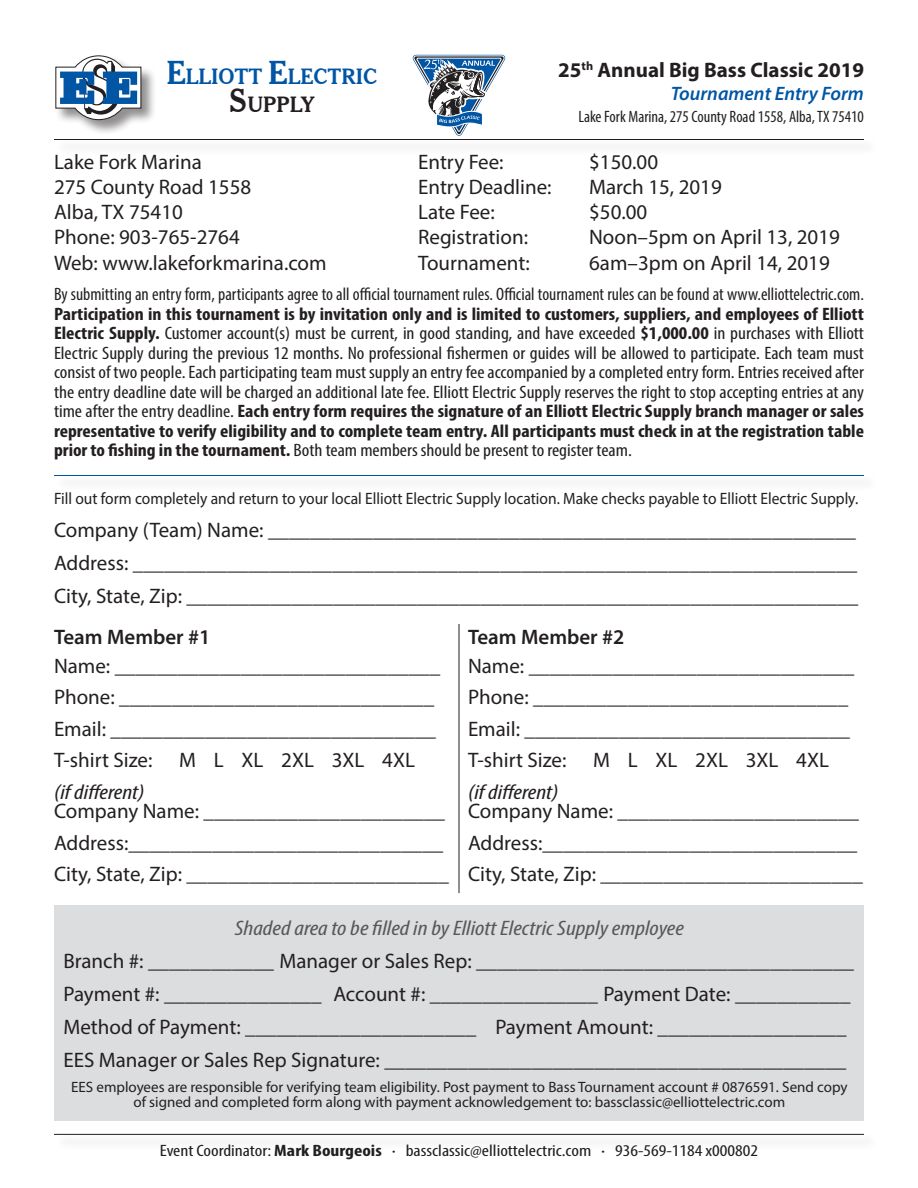
<style>
.page{position:relative;width:918px;height:1188px;background:#fff}
.page>*{position:absolute;margin:0;border:0;box-sizing:border-box;transform-origin:0 0}
.t1{font:21px "Myriad Pro";color:#231f20}
.t2{font:italic condensed 21px "Myriad Pro";color:#57585a;scale:1.2 1}
.t3{font:700 21px "Myriad Pro";color:#231f20}
.t4{font:italic condensed 21px "Myriad Pro";color:#231f20;scale:1.2 1}
.t5{font:600 21px "Myriad Pro";color:#231f20}
.t6{font:21px "Cheltenham BT Bold Headline";color:#0155a5}
.t7{font:21px "Cheltenham BT Bold Headline";color:#231f20}
.t8{font:italic 600 19.5px "Myriad Pro";color:#0155a5}
.t9{font:condensed 18px/19.5px "Myriad Pro";color:#231f20;text-align:justify}
.t10{font:16.5px "Myriad Pro";color:#231f20;scale:.94 1}
.t11{font:condensed 16.5px "Myriad Pro";color:#231f20;scale:1.2 1}
.t12{font:condensed 16.5px "Myriad Pro";color:#231f20}
.t13{font:15px/15px "Myriad Pro";color:#231f20;text-align:center}
.s1{font-size:31.5px}
.s2{font-weight:700}
.s3{font-stretch:normal}
</style>
<div class="page">
<div style="left:55px;top:55px;width:102px;height:80px;background:#231f20;opacity:.5"></div>
<svg style="left:55px;top:55px;width:87px;height:65px"></svg>
<div style="left:55px;top:138px;width:823px;height:18px;background:#f9f9f9"></div>
<hr style="left:54px;top:139px;width:810px;height:1px;background:#231f20">
<div style="left:55px;top:474px;width:823px;height:18px;background:#f9f9f9"></div>
<hr style="left:54px;top:475px;width:810px;height:1px;background:#0155a5">
<div style="left:55px;top:1133px;width:823px;height:18px;background:#f9f9f9"></div>
<hr style="left:54px;top:1134px;width:810px;height:1px;background:#231f20">
<div style="left:54px;top:905px;width:810px;height:216px;background:#dcdddf"></div>
<hr style="left:459px;top:624px;width:1px;height:269px;background:#231f20">
<svg style="left:413px;top:55px;width:92px;height:81px"></svg>
<p class="t6" style="left:166px;top:64px;width:212px"><span class="s1">E</span>LLIOTT <span class="s1">E</span>LECTRIC</p>
<p class="t7" style="left:229px;top:92px;width:87px"><span class="s1">S</span>UPPLY</p>
<p class="t3" style="left:558px;top:56px;width:307px">25<sup>th</sup> Annual Big Bass Classic 2019</p>
<p class="t8" style="left:671px;top:81px;width:195px">Tournament Entry Form</p>
<p class="t12" style="left:578px;top:107px;width:287px">Lake Fork Marina, 275 County Road 1558, Alba, TX 75410</p>
<p class="t1" style="left:418px;top:149px;width:87px">Entry Fee:</p>
<p class="t1" style="left:589px;top:149px;width:70px">$150.00</p>
<p class="t1" style="left:418px;top:174px;width:135px">Entry Deadline:</p>
<p class="t1" style="left:589px;top:174px;width:134px">March 15, 2019</p>
<p class="t1" style="left:418px;top:199px;width:78px">Late Fee:</p>
<p class="t1" style="left:589px;top:199px;width:60px">$50.00</p>
<p class="t1" style="left:418px;top:224px;width:111px">Registration:</p>
<p class="t1" style="left:589px;top:224px;width:252px">Noon–5pm on April 13, 2019</p>
<p class="t1" style="left:418px;top:250px;width:113px">Tournament:</p>
<p class="t1" style="left:589px;top:250px;width:242px">6am–3pm on April 14, 2019</p>
<p class="t9" style="left:54px;top:284px;width:812px">By submitting an entry form, participants agree to all official tournament rules. Official tournament rules can be found at www.elliottelectric.com.<br><span class="s2">Participation in this tournament is by invitation only and is limited to customers, suppliers, and employees of Elliott Electric Supply.</span> Customer account(s) must be current, in good standing, and have exceeded <span class="s2">$1,000.00</span> in purchases with Elliott Electric Supply during the previous 12 months. No professional fishermen or guides will be allowed to participate. Each team must consist of two people. Each participating team must supply an entry fee accompanied by a completed entry form. Entries received after the entry deadline date will be charged an additional late fee. Elliott Electric Supply reserves the right to stop accepting entries at any time after the entry deadline. <span class="s2">Each entry form requires the signature of an Elliott Electric Supply branch manager or sales representative to verify eligibility and to complete team entry. All participants must check in at the registration table prior to fishing in the tournament.</span> Both team members should be present to register team.</p>
<p class="t10" style="left:54px;top:488px;width:857px">Fill out form completely and return to your local Elliott Electric Supply location. Make checks payable to Elliott Electric Supply.</p>
<p class="t1" style="left:54px;top:517px;width:804px">Company (Team) Name: ________________________________________________________</p>
<p class="t1" style="left:54px;top:550px;width:805px">Address: _____________________________________________________________________</p>
<p class="t1" style="left:54px;top:583px;width:806px">City, State, Zip: ________________________________________________________________</p>
<p class="t1" style="left:54px;top:149px;width:149px">Lake Fork Marina</p>
<p class="t1" style="left:54px;top:174px;width:199px">275 County Road 1558</p>
<p class="t1" style="left:54px;top:199px;width:130px">Alba, TX 75410</p>
<p class="t1" style="left:54px;top:224px;width:187px">Phone: 903-765-2764</p>
<p class="t1" style="left:54px;top:250px;width:274px">Web: www.lakeforkmarina.com</p>
<p class="t5" style="left:54px;top:624px;width:158px">Team Member #1</p>
<p class="t1" style="left:54px;top:653px;width:388px">Name: _______________________________</p>
<p class="t1" style="left:54px;top:684px;width:382px">Phone: ______________________________</p>
<p class="t1" style="left:54px;top:716px;width:384px">Email: _______________________________</p>
<p class="t1" style="left:54px;top:747px;width:100px">T-shirt Size:</p>
<p class="t1" style="left:179px;top:747px;width:237px">M L XL 2XL 3XL 4XL</p>
<p class="t4" style="left:54px;top:779px;width:77px">(if different)</p>
<p class="t1" style="left:54px;top:798px;width:393px">Company Name: _______________________</p>
<p class="t1" style="left:54px;top:830px;width:391px">Address:______________________________</p>
<p class="t1" style="left:54px;top:861px;width:396px">City, State, Zip: _________________________</p>
<p class="t5" style="left:468px;top:624px;width:158px">Team Member #2</p>
<p class="t1" style="left:468px;top:653px;width:388px">Name: _______________________________</p>
<p class="t1" style="left:468px;top:684px;width:382px">Phone: ______________________________</p>
<p class="t1" style="left:468px;top:716px;width:384px">Email: _______________________________</p>
<p class="t1" style="left:468px;top:747px;width:100px">T-shirt Size:</p>
<p class="t1" style="left:593px;top:747px;width:237px">M L XL 2XL 3XL 4XL</p>
<p class="t4" style="left:468px;top:779px;width:77px">(if different)</p>
<p class="t1" style="left:468px;top:798px;width:393px">Company Name: _______________________</p>
<p class="t1" style="left:468px;top:830px;width:391px">Address:______________________________</p>
<p class="t1" style="left:468px;top:861px;width:396px">City, State, Zip: _________________________</p>
<p class="t2" style="left:235px;top:915px;width:376px">Shaded area to be filled in by Elliott Electric Supply employee</p>
<p class="t1" style="left:63px;top:948px;width:792px">Branch #: ____________ Manager or Sales Rep: ____________________________________</p>
<p class="t1" style="left:63px;top:981px;width:789px">Payment #: _______________ Account #: ________________ Payment Date: ___________</p>
<p class="t1" style="left:63px;top:1014px;width:785px">Method of Payment: ______________________ Payment Amount: __________________</p>
<p class="t1" style="left:63px;top:1047px;width:784px">EES Manager or Sales Rep Signature: ____________________________________________</p>
<p class="t13" style="left:71px;top:1079px;width:778px">EES employees are responsible for verifying team eligibility. Post payment to Bass Tournament account # 0876591. Send copy of signed and completed form along with payment acknowledgement to: bassclassic@elliottelectric.com</p>
<p class="t11" style="left:160px;top:1141px;width:500px">Event Coordinator: <span class="s2">Mark Bourgeois</span> <span class="s3">·</span> bassclassic@elliottelectric.com <span class="s3">·</span> 936-569-1184 x000802</p>
</div>
